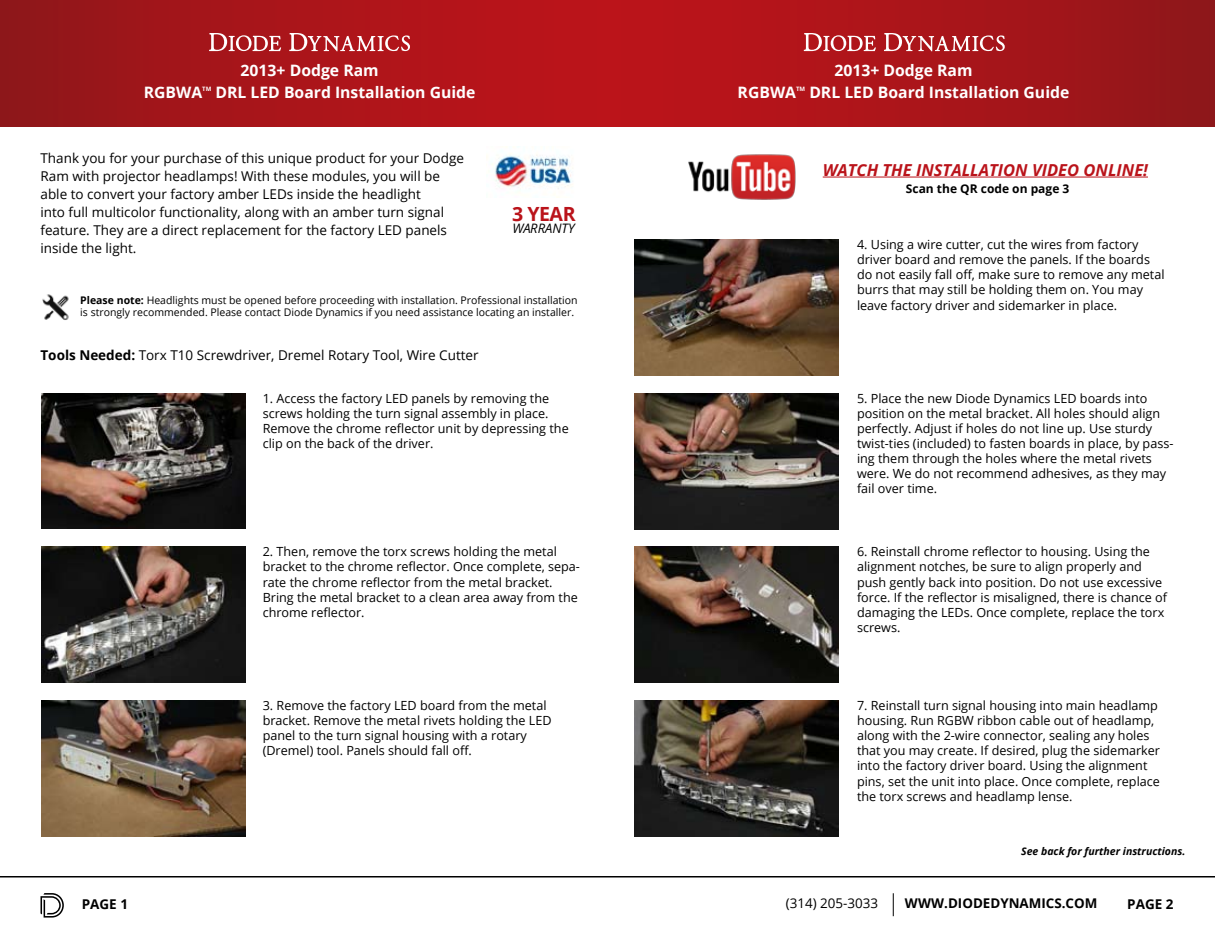
<style>
.page{position:relative;width:1215px;height:945px;background:#fff}
.page>*{position:absolute;margin:0;border:0;box-sizing:border-box;transform-origin:0 0}
.t1{font:700 19.5px "Open Sans";color:#ba131a}
.t2{font:italic 700 16.5px "Open Sans";color:#ba131a}
.t3{font:700 15.75px "Open Sans";color:#fff}
.t4{font:13.5px/18px "Open Sans";color:#000}
.t5{font:700 13.5px "Open Sans";color:#000}
.t6{font:700 13.35px "Open Sans";color:#000}
.t7{font:13.35px "Open Sans";color:#000}
.t8{font:italic 13.05px "Open Sans";color:#000}
.t9{font:12.6px/15.1px "Open Sans";color:#000}
.t10{font:700 12px "Open Sans";color:#000}
.t11{font:10.5px/12.6px "Open Sans";color:#000}
.t12{font:italic 700 10.5px "Open Sans";color:#000}
.t13{font:700 6px "Open Sans";color:#fff}
.s1{font-weight:700}
</style>
<div class="page">
<img style="left:0;top:0;width:1215px;height:127px">
<img style="left:634px;top:700px;width:205px;height:136px">
<img style="left:634px;top:393px;width:205px;height:136px">
<img style="left:634px;top:239px;width:205px;height:136px">
<img style="left:634px;top:547px;width:205px;height:136px">
<img style="left:42px;top:393px;width:204px;height:136px">
<img style="left:42px;top:700px;width:204px;height:136px">
<img style="left:42px;top:547px;width:204px;height:136px">
<svg style="left:209px;top:33px;width:72px;height:18px"></svg>
<svg style="left:289px;top:33px;width:121px;height:18px"></svg>
<svg style="left:804px;top:33px;width:72px;height:18px"></svg>
<svg style="left:884px;top:33px;width:121px;height:18px"></svg>
<hr style="left:0;top:876px;width:1215px;height:2px;background:#000">
<svg style="left:893px;top:893px;width:1px;height:23px"></svg>
<svg style="left:40px;top:893px;width:24px;height:25px"></svg>
<img style="left:492px;top:146px;width:81px;height:52px">
<img style="left:42px;top:294px;width:27px;height:26px">
<img style="left:659px;top:125px;width:165px;height:75px">
<hr style="left:823px;top:177px;width:325px;height:1px;background:#ba131a">
<p class="t3" style="left:241px;top:59px;width:140px">2013+ Dodge Ram</p>
<p class="t3" style="left:144px;top:81px;width:60px">RGBWA</p>
<p class="t13" style="left:202px;top:84px;width:11px">TM</p>
<p class="t3" style="left:216px;top:81px;width:262px">DRL LED Board Installation Guide</p>
<p class="t4" style="left:40px;top:149px;width:425px">Thank you for your purchase of this unique product for your Dodge Ram with projector headlamps! With these modules, you will be able to convert your factory amber LEDs inside the headlight<br>into full multicolor functionality, along with an amber turn signal feature. They are a direct replacement for the factory LED panels inside the light.</p>
<h1 class="t1" style="left:512px;top:200px;width:65px">3 yEAR</h1>
<p class="t8" style="left:513px;top:219px;width:64px">WARRANTY</p>
<p class="t11" style="left:80px;top:293px;width:499px"><span class="s1">Please note:</span> Headlights must be opened before proceeding with installation. Professional installation is strongly recommended. Please contact Diode Dynamics if you need assistance locating an installer.</p>
<p class="t4" style="left:40px;top:346px;width:440px"><span class="s1">Tools Needed:</span> Torx T10 Screwdriver, Dremel Rotary Tool, Wire Cutter</p>
<p class="t9" style="left:263px;top:390px;width:308px">1. Access the factory LED panels by removing the screws holding the turn signal assembly in place.<br>Remove the chrome reflector unit by depressing the clip on the back of the driver.</p>
<p class="t9" style="left:263px;top:544px;width:319px">2. Then, remove the torx screws holding the metal bracket to the chrome reflector. Once complete, sepa&shy;rate the chrome reflector from the metal bracket.<br>Bring the metal bracket to a clean area away from the chrome reflector.</p>
<p class="t9" style="left:263px;top:698px;width:290px">3. Remove the factory LED board from the metal bracket. Remove the metal rivets holding the LED panel to the turn signal housing with a rotary (Dremel) tool. Panels should fall off.</p>
<p class="t3" style="left:834px;top:59px;width:140px">2013+ Dodge Ram</p>
<p class="t3" style="left:738px;top:81px;width:60px">RGBWA</p>
<p class="t13" style="left:796px;top:84px;width:11px">TM</p>
<p class="t3" style="left:809px;top:81px;width:262px">DRL LED Board Installation Guide</p>
<h2 class="t2" style="left:823px;top:158px;width:327px">Watch the installation video online!</h2>
<p class="t10" style="left:906px;top:180px;width:165px">Scan the QR code on page 3</p>
<p class="t9" style="left:857px;top:237px;width:309px">4. Using a wire cutter, cut the wires from factory driver board and remove the panels. If the boards do not easily fall off, make sure to remove any metal burrs that may still be holding them on. You may leave factory driver and sidemarker in place.</p>
<p class="t9" style="left:857px;top:390px;width:318px">5. Place the new Diode Dynamics LED boards into position on the metal bracket. All holes should align perfectly. Adjust if holes do not line up. Use sturdy twist-ties (included) to fasten boards in place, by pass&shy;ing them through the holes where the metal rivets were. We do not recommend adhesives, as they may fail over time.</p>
<p class="t9" style="left:857px;top:544px;width:312px">6. Reinstall chrome reflector to housing. Using the alignment notches, be sure to align properly and push gently back into position. Do not use excessive force. If the reflector is misaligned, there is chance of damaging the LEDs. Once complete, replace the torx screws.</p>
<p class="t9" style="left:857px;top:698px;width:305px">7. Reinstall turn signal housing into main headlamp housing. Run RGBW ribbon cable out of headlamp, along with the 2-wire connector, sealing any holes that you may create. If desired, plug the sidemarker into the factory driver board. Using the alignment pins, set the unit into place. Once complete, replace the torx screws and headlamp lense.</p>
<p class="t12" style="left:1021px;top:844px;width:166px">See back for further instructions.</p>
<p class="t5" style="left:82px;top:894px;width:48px">PAGE 1</p>
<p class="t7" style="left:786px;top:894px;width:94px">(314) 205-3033</p>
<p class="t6" style="left:905px;top:894px;width:15px">www</p>
<p class="t6" style="left:944px;top:894px;width:14px">.dioded</p>
<p class="t6" style="left:1000px;top:894px;width:19px">ynami</p>
<p class="t6" style="left:1046px;top:894px;width:40px">cs.com</p>
<p class="t5" style="left:1127px;top:894px;width:48px">PAGE 2</p>
</div>
